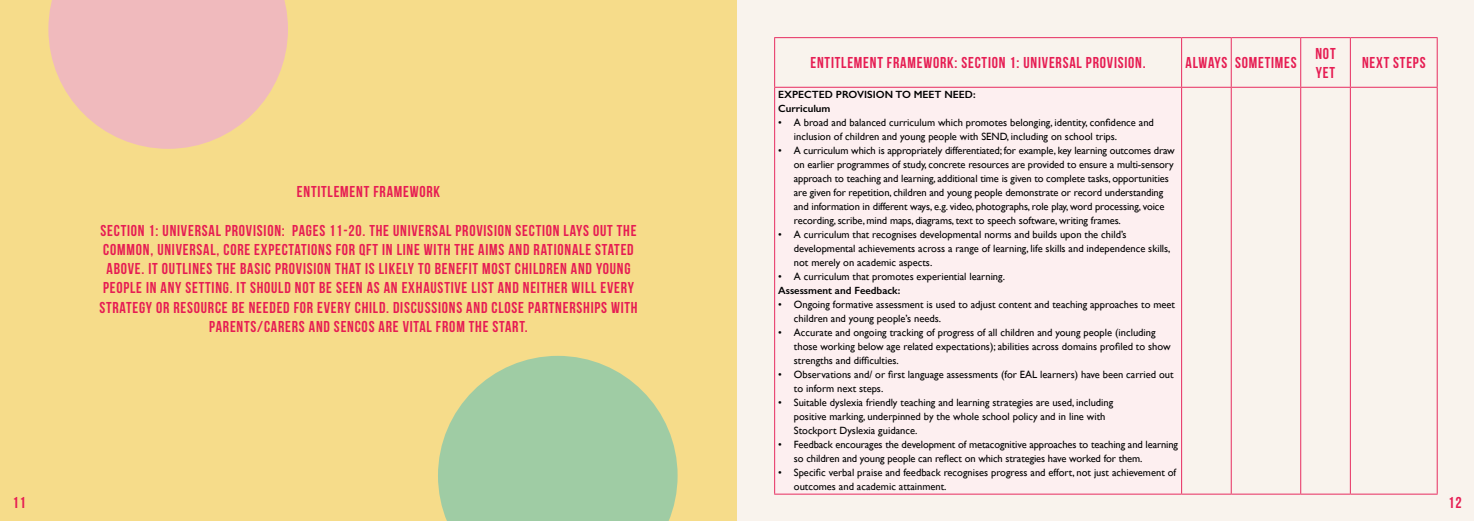
<style>
.page{position:relative;width:1474px;height:521px;background:#fff}
.page>*{position:absolute;margin:0;border:0;box-sizing:border-box;transform-origin:0 0}
.t1{font:700 15.75px/19.2px "Bebas Neue";letter-spacing:.05em;color:#e61d53;text-align:center}
.t2{font:10.5px/14px "Gill Sans";color:#000}
.t3{font:600 10.5px/14px "Gill Sans";color:#000}
</style>
<div class="page">
<div style="left:0;top:0;width:737px;height:521px;background:#f6dc8a"></div>
<svg style="left:48px;top:0;width:240px;height:149px;fill:#f0babd"></svg>
<svg style="left:438px;top:356px;width:239px;height:165px;fill:#9fcca4"></svg>
<div style="left:737px;top:0;width:736px;height:521px;background:#f9f3ed"></div>
<div style="left:774px;top:87px;width:407px;height:407px;background:#fdeff0"></div>
<hr style="left:774px;top:37px;width:407px;height:1px;background:#e72c60">
<hr style="left:774px;top:38px;width:1px;height:49px;background:#e72c60">
<hr style="left:1181px;top:37px;width:50px;height:1px;background:#e72c60">
<hr style="left:1181px;top:38px;width:1px;height:49px;background:#e72c60">
<hr style="left:1231px;top:37px;width:69px;height:1px;background:#e72c60">
<hr style="left:1230px;top:38px;width:1px;height:49px;background:#e72c60">
<hr style="left:1300px;top:37px;width:50px;height:1px;background:#e72c60">
<hr style="left:1300px;top:38px;width:1px;height:49px;background:#e72c60">
<hr style="left:1350px;top:37px;width:87px;height:1px;background:#e72c60">
<hr style="left:1349px;top:38px;width:1px;height:49px;background:#e72c60">
<hr style="left:1436px;top:38px;width:1px;height:49px;background:#e72c60">
<hr style="left:774px;top:87px;width:407px;height:1px;background:#e72c60">
<hr style="left:774px;top:88px;width:1px;height:406px;background:#e72c60">
<hr style="left:1181px;top:87px;width:50px;height:1px;background:#e72c60">
<hr style="left:1181px;top:88px;width:1px;height:406px;background:#e72c60">
<hr style="left:1231px;top:87px;width:69px;height:1px;background:#e72c60">
<hr style="left:1230px;top:88px;width:1px;height:406px;background:#e72c60">
<hr style="left:1300px;top:87px;width:50px;height:1px;background:#e72c60">
<hr style="left:1300px;top:88px;width:1px;height:406px;background:#e72c60">
<hr style="left:1350px;top:87px;width:87px;height:1px;background:#e72c60">
<hr style="left:1349px;top:88px;width:1px;height:406px;background:#e72c60">
<hr style="left:1436px;top:88px;width:1px;height:406px;background:#e72c60">
<hr style="left:774px;top:494px;width:407px;height:1px;background:#e72c60">
<hr style="left:1181px;top:494px;width:50px;height:1px;background:#e72c60">
<hr style="left:1231px;top:494px;width:69px;height:1px;background:#e72c60">
<hr style="left:1300px;top:494px;width:50px;height:1px;background:#e72c60">
<hr style="left:1350px;top:494px;width:87px;height:1px;background:#e72c60">
<h1 class="t1" style="left:297px;top:182px;width:145px">ENTITLEMENT FRAMEWORK</h1>
<p class="t1" style="left:99px;top:220px;width:540px">SECTION 1: UNIVERSAL PROVISION: PAGES 11-20. THE UNIVERSAL PROVISION SECTION LAYS OUT THE COMMON, UNIVERSAL, CORE EXPECTATIONS FOR QFT IN LINE WITH THE AIMS AND RATIONALE STATED ABOVE. IT OUTLINES THE BASIC PROVISION THAT IS LIKELY TO BENEFIT MOST CHILDREN AND YOUNG PEOPLE IN ANY SETTING. IT SHOULD NOT BE SEEN AS AN EXHAUSTIVE LIST AND NEITHER WILL EVERY STRATEGY OR RESOURCE BE NEEDED FOR EVERY CHILD. DISCUSSIONS AND CLOSE PARTNERSHIPS WITH PARENTS/CARERS AND SENCOS ARE VITAL FROM THE START.</p>
<h1 class="t1" style="left:810px;top:53px;width:337px">ENTITLEMENT FRAMEWORK: SECTION 1: UNIVERSAL PROVISION.</h1>
<h1 class="t1" style="left:1185px;top:53px;width:113px">ALWAYS SOMETIMES</h1>
<h1 class="t1" style="left:1315px;top:43px;width:22px;text-align:left">NOT<br>YET</h1>
<h1 class="t1" style="left:1361px;top:53px;width:65px">NEXT STEPS</h1>
<p class="t3" style="left:778px;top:88px;width:199px">EXPECTED PROVISION TO MEET NEED:<br>Curriculum</p>
<p class="t2" style="left:794px;top:116px;width:361px;text-indent:-16px">• A broad and balanced curriculum which promotes belonging, identity, confidence and inclusion of children and young people with SEND, including on school trips.</p>
<p class="t2" style="left:794px;top:144px;width:382px;text-indent:-16px">• A curriculum which is appropriately differentiated; for example, key learning outcomes draw on earlier programmes of study, concrete resources are provided to ensure a multi-sensory approach to teaching and learning, additional time is given to complete tasks, opportunities are given for repetition, children and young people demonstrate or record understanding and information in different ways, e.g. video, photographs, role play, word processing, voice recording, scribe, mind maps, diagrams, text to speech software, writing frames.</p>
<p class="t2" style="left:794px;top:228px;width:378px;text-indent:-16px">• A curriculum that recognises developmental norms and builds upon the child’s developmental achievements across a range of learning, life skills and independence skills, not merely on academic aspects.</p>
<p class="t2" style="left:778px;top:270px;width:228px">• A curriculum that promotes experiential learning.</p>
<p class="t3" style="left:778px;top:284px;width:124px">Assessment and Feedback:</p>
<p class="t2" style="left:794px;top:298px;width:382px;text-indent:-16px">• Ongoing formative assessment is used to adjust content and teaching approaches to meet children and young people’s needs.</p>
<p class="t2" style="left:794px;top:326px;width:378px;text-indent:-16px">• Accurate and ongoing tracking of progress of all children and young people (including those working below age related expectations); abilities across domains profiled to show strengths and difficulties.</p>
<p class="t2" style="left:794px;top:368px;width:381px;text-indent:-16px">• Observations and/ or first language assessments (for EAL learners) have been carried out to inform next steps.</p>
<p class="t2" style="left:794px;top:396px;width:321px;text-indent:-16px">• Suitable dyslexia friendly teaching and learning strategies are used, including positive marking, underpinned by the whole school policy and in line with<br>Stockport Dyslexia guidance.</p>
<p class="t2" style="left:794px;top:438px;width:386px;text-indent:-16px">• Feedback encourages the development of metacognitive approaches to teaching and learning so children and young people can reflect on which strategies have worked for them.</p>
<p class="t2" style="left:794px;top:466px;width:384px;text-indent:-16px">• Specific verbal praise and feedback recognises progress and effort, not just achievement of outcomes and academic attainment.</p>
<h1 class="t1" style="left:12px;top:492px;width:15px">11</h1>
<h1 class="t1" style="left:1448px;top:492px;width:15px">12</h1>
</div>
